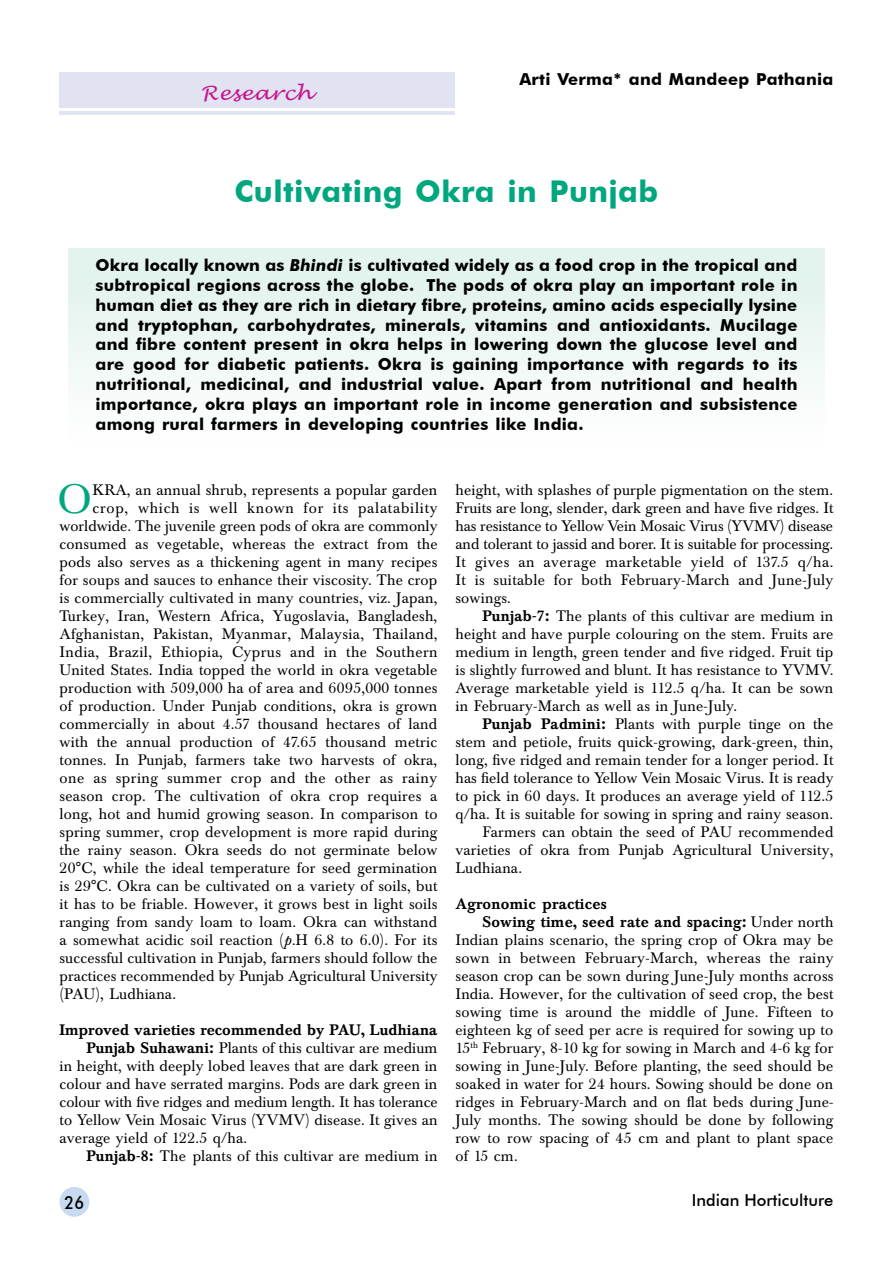
<style>
.page{position:relative;width:893px;height:1263px;background:#fff}
.page>*{position:absolute;margin:0;border:0;box-sizing:border-box;transform-origin:0 0}
.t1{font:40.5px "Baskerville BE";color:#00a77e}
.t2{font:700 30px "Futura BT";letter-spacing:.015em;color:#00a77e}
.t3{font:italic 19.5px "Lucida Handwriting";letter-spacing:.015em;color:#c6168d;scale:1.1 1}
.t4{font:500 18px "Futura BT";color:#000;scale:.9 1}
.t5{font:700 16.5px/19.8px "Futura BT";letter-spacing:.015em;color:#000;text-align:justify}
.t6{font:500 16.5px "Futura BT";color:#000}
.t7{font:15px/18px "Baskerville BE";letter-spacing:.015em;color:#000;text-align:justify}
.t8{font:500 15px "Baskerville BE";letter-spacing:.005em;color:#000}
.t9{font:15px "Baskerville BE";letter-spacing:.05em;color:#000}
.t10{font:15px "Baskerville BE";letter-spacing:.035em;color:#000}
.s1{font-style:italic}
.s2{font-weight:500}
.s3{font-weight:400}
</style>
<div class="page">
<div style="left:60px;top:1187px;width:29px;height:30px;background:#c7daf0;border-radius:50%"></div>
<div style="left:68px;top:248px;width:756px;height:195px;background:linear-gradient(to bottom,#dff1ea,#fefefe)"></div>
<div style="left:60px;top:72px;width:395px;height:36px;background:#e1e2f2"></div>
<hr style="left:60px;top:111px;width:395px;height:3px;background:#e1e2f2">
<h3 class="t3" style="left:201px;top:81px;width:102px">Research</h3>
<p class="t5" style="left:519px;top:69px;width:315px">Arti Verma* and Mandeep Pathania</p>
<h2 class="t2" style="left:235px;top:174px;width:425px">Cultivating Okra in Punjab</h2>
<p class="t5" style="left:96px;top:255px;width:703px">Okra locally known as <span class="s1">Bhindi</span> is cultivated widely as a food crop in the tropical and subtropical regions across the globe. The pods of okra play an important role in human diet as they are rich in dietary fibre, proteins, amino acids especially lysine and tryptophan, carbohydrates, minerals, vitamins and antioxidants. Mucilage and fibre content present in okra helps in lowering down the glucose level and are good for diabetic patients. Okra is gaining importance with regards to its nutritional, medicinal, and industrial value. Apart from nutritional and health importance, okra plays an important role in income generation and subsistence among rural farmers in developing countries like I ndia.</p>
<h1 class="t1" style="left:57px;top:476px;width:36px">O</h1>
<p class="t7" style="left:93px;top:482px;width:346px">kra, an annual shrub, represents a popular garden</p>
<p class="t9" style="left:93px;top:499px;width:347px">crop, which is well known for its palatability</p>
<p class="t7" style="left:60px;top:518px;width:379px">worldwide. The juvenile green pods of okra are commonly</p>
<p class="t7" style="left:60px;top:536px;width:380px">consumed as vegetable, whereas the extract from the</p>
<p class="t7" style="left:60px;top:554px;width:379px">pods also serves as a thickening agent in many recipes</p>
<p class="t7" style="left:60px;top:572px;width:379px">for soups and sauces to enhance their viscosity. The crop</p>
<p class="t7" style="left:60px;top:590px;width:379px">is commercially cultivated in many countries, viz. Japan,</p>
<p class="t7" style="left:60px;top:608px;width:379px">Turkey, Iran, Western Africa, Yugoslavia, Bangladesh,</p>
<p class="t7" style="left:60px;top:626px;width:380px">Afghanistan, Pakistan, Myanmar, Malaysia, Thailand,</p>
<p class="t7" style="left:60px;top:644px;width:379px">India, Brazil, Ethiopia, Cyprus and in the Southern</p>
<p class="t7" style="left:60px;top:662px;width:379px">United States. India topped the world in okra vegetable</p>
<p class="t7" style="left:60px;top:680px;width:379px">production with 509,000 ha of area and 6095,000 tonnes</p>
<p class="t7" style="left:60px;top:698px;width:379px">of production. Under Punjab conditions, okra is grown</p>
<p class="t7" style="left:60px;top:716px;width:379px">commercially in about 4.57 thousand hectares of land</p>
<p class="t7" style="left:60px;top:734px;width:379px">with the annual production of 47.65 thousand metric</p>
<p class="t7" style="left:60px;top:752px;width:379px">tonnes. In Punjab, farmers take two harvests of okra,</p>
<p class="t10" style="left:60px;top:769px;width:379px">one as spring summer crop and the other as rainy</p>
<p class="t7" style="left:60px;top:788px;width:379px">season crop. The cultivation of okra crop requires a</p>
<p class="t7" style="left:60px;top:806px;width:379px">long, hot and humid growing season. In comparison to</p>
<p class="t7" style="left:60px;top:824px;width:379px">spring summer, crop development is more rapid during</p>
<p class="t7" style="left:60px;top:842px;width:379px">the rainy season. Okra seeds do not germinate below</p>
<p class="t7" style="left:60px;top:860px;width:379px">20°C, while the ideal temperature for seed germination</p>
<p class="t7" style="left:60px;top:878px;width:379px">is 29°C. Okra can be cultivated on a variety of soils, but</p>
<p class="t7" style="left:60px;top:896px;width:379px">it has to be friable. However, it grows best in light soils</p>
<p class="t7" style="left:60px;top:914px;width:379px">ranging from sandy loam to loam. Okra can withstand</p>
<p class="t7" style="left:60px;top:932px;width:379px">a somewhat acidic soil reaction (<span class="s1">p.</span>H 6.8 to 6.0). For its</p>
<p class="t7" style="left:60px;top:950px;width:379px">successful cultivation in Punjab, farmers should follow the</p>
<p class="t7" style="left:60px;top:968px;width:380px">practices recommended by Punjab Agricultural University</p>
<p class="t7" style="left:60px;top:986px;width:118px">(PAU), Ludhiana.</p>
<p class="t8" style="left:60px;top:1021px;width:379px">Improved varieties recommended by PAU, Ludhiana</p>
<p class="t7" style="left:87px;top:1040px;width:352px"><span class="s2">Punjab Suhawani:</span> Plants of this cultivar are medium</p>
<p class="t7" style="left:60px;top:1058px;width:379px">in height, with deeply lobed leaves that are dark green in</p>
<p class="t7" style="left:60px;top:1076px;width:379px">colour and have serrated margins. Pods are dark green in</p>
<p class="t7" style="left:60px;top:1094px;width:380px">colour with five ridges and medium length. It has tolerance</p>
<p class="t7" style="left:60px;top:1112px;width:379px">to Yellow Vein Mosaic Virus (YVMV) disease. It gives an</p>
<p class="t7" style="left:60px;top:1130px;width:189px">average yield of 122.5 q/ha.</p>
<p class="t7" style="left:87px;top:1148px;width:352px"><span class="s2">Punjab-8:</span> The plants of this cultivar are medium in</p>
<p class="t7" style="left:455px;top:482px;width:380px">height, with splashes of purple pigmentation on the stem.<br>Fruits are long, slender, dark green and have five ridges. It has resistance to Yellow Vein Mosaic Virus (YVMV) disease and tolerant to jassid and borer. It is suitable for processing.<br>It gives an average marketable yield of 137.5 q/ha.<br>It is suitable for both February-March and June-July sowings.</p>
<p class="t7" style="left:455px;top:608px;width:380px;text-indent:27px"><span class="s2">Punjab-7:</span> The plants of this cultivar are medium in height and have purple colouring on the stem. Fruits are medium in length, green tender and five ridged. Fruit tip is slightly furrowed and blunt. It has resistance to YVMV.<br>Average marketable yield is 112.5 q/ha. It can be sown in February-March as well as in June-July.</p>
<p class="t7" style="left:482px;top:716px;width:352px"><span class="s2">Punjab Padmini:</span> Plants with purple tinge on the</p>
<p class="t7" style="left:455px;top:734px;width:379px">stem and petiole, fruits quick-growing, dark-green, thin,</p>
<p class="t7" style="left:455px;top:752px;width:379px">long, five ridged and remain tender for a longer period. It</p>
<p class="t7" style="left:455px;top:770px;width:379px">has field tolerance to yellow vein mosaic virus. It is ready</p>
<p class="t7" style="left:455px;top:788px;width:379px">to pick in 60 days. It produces an average yield of 112.5</p>
<p class="t7" style="left:455px;top:806px;width:379px">q/ha. It is suitable for sowing in spring and rainy season.</p>
<p class="t7" style="left:482px;top:824px;width:352px">Farmers can obtain the seed of PAU recommended</p>
<p class="t7" style="left:455px;top:842px;width:379px">varieties of okra from Punjab Agricultural University,</p>
<p class="t7" style="left:455px;top:860px;width:68px">Ludhiana.</p>
<p class="t8" style="left:455px;top:895px;width:153px">Agronomic practices</p>
<p class="t8" style="left:482px;top:913px;width:353px">Sowing time, seed rate and spacing: <span class="s3">Under north</span></p>
<p class="t7" style="left:455px;top:932px;width:379px">Indian plains scenario, the spring crop of Okra may be</p>
<p class="t7" style="left:455px;top:950px;width:380px">sown in between February-March, whereas the rainy</p>
<p class="t7" style="left:455px;top:968px;width:379px">season crop can be sown during June-July months across</p>
<p class="t7" style="left:455px;top:986px;width:379px">India. However, for the cultivation of seed crop, the best</p>
<p class="t7" style="left:455px;top:1004px;width:379px">sowing time is around the middle of June. Fifteen to</p>
<p class="t7" style="left:455px;top:1022px;width:379px">eighteen kg of seed per acre is required for sowing up to</p>
<p class="t7" style="left:455px;top:1040px;width:379px">15<sup>th</sup> February, 8-10 kg for sowing in March and 4-6 kg for</p>
<p class="t7" style="left:455px;top:1058px;width:379px">sowing in June-July. Before planting, the seed should be</p>
<p class="t7" style="left:455px;top:1076px;width:379px">soaked in water for 24 hours. Sowing should be done on</p>
<p class="t7" style="left:455px;top:1094px;width:379px">ridges in February-March and on flat beds during June-</p>
<p class="t7" style="left:455px;top:1112px;width:379px">July months. The sowing should be done by following</p>
<p class="t7" style="left:455px;top:1130px;width:379px">row to row spacing of 45 cm and plant to plant space</p>
<p class="t7" style="left:455px;top:1148px;width:64px">of 15 cm.</p>
<p class="t4" style="left:65px;top:1191px;width:23px">26</p>
<p class="t6" style="left:692px;top:1190px;width:143px">Indian Horticulture</p>
</div>
